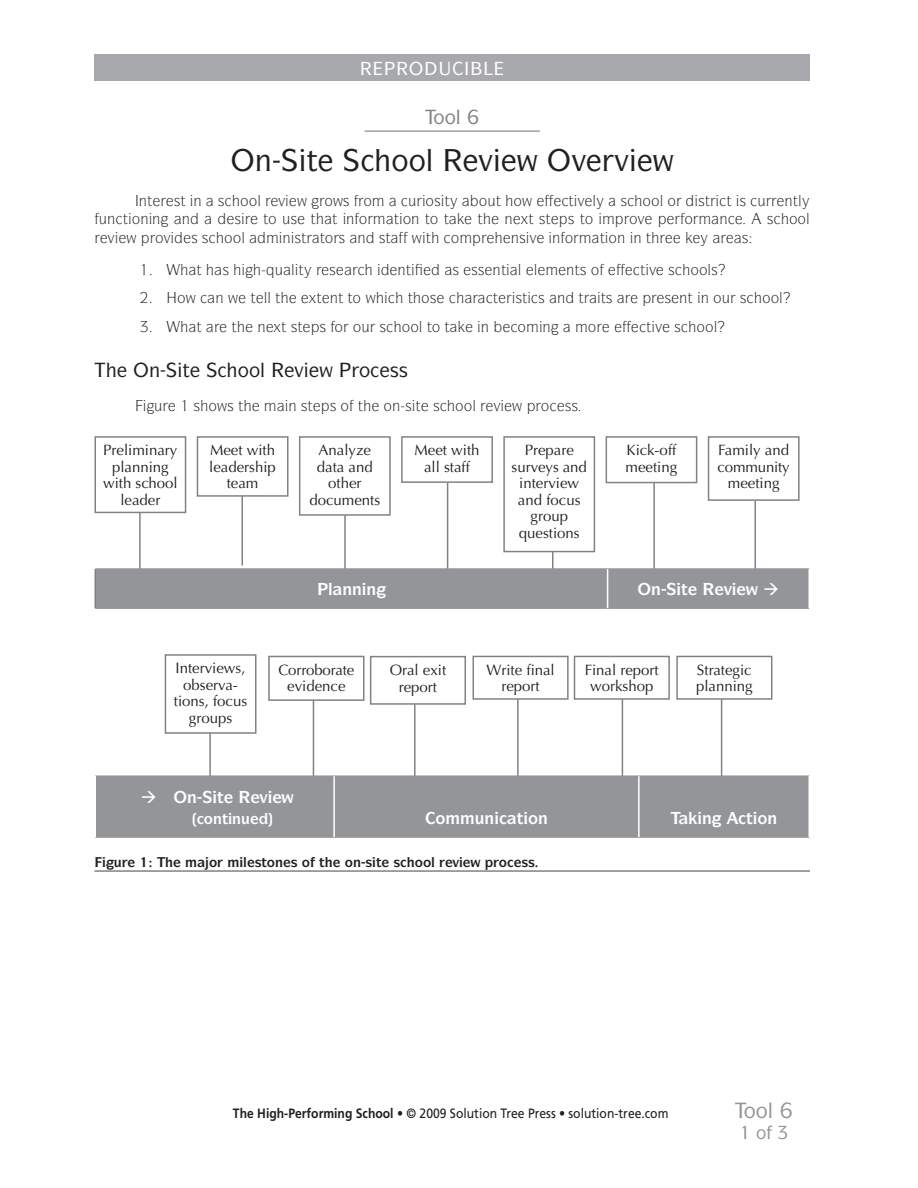
<style>
.page{position:relative;width:918px;height:1188px;background:#fff}
.page>*{position:absolute;margin:0;border:0;box-sizing:border-box;transform-origin:0 0}
.repro_header{font:500 30px "Itc Symbol";color:#231f20}
.Tool_Number_footer{font:500 21px "Itc Symbol";color:#939598}
.Heading_1{font:500 19.5px "Itc Symbol";color:#231f20}
.Repro_Tool_Number{font:500 19.5px "Itc Symbol";color:#808285}
.Table_Heading_1{font:700 16.5px "Itc Symbol";color:#fff}
.Table_Heading_1-2{font:16.5px "Wingdings";color:#fff}
.Time_Line{font:15px/16.5px "Optima LT Std";color:#231f20;text-align:center}
.Repro_Body_Text{font:15px "Itc Symbol";color:#231f20}
.Repro_Numbers{font:15px "Itc Symbol";color:#231f20}
.Repro_Numbered_First{font:15px "Itc Symbol";color:#231f20}
.Table_Heading_1-3{font:700 15px "Itc Symbol";color:#fff}
.t1{font:13.5px "Frutiger LT Std";color:#231f20;scale:.9 1}
.Figure_Caption{font:700 13.5px "Itc Symbol";color:#231f20}
.s1{font-weight:700}
</style>
<div class="page">
<div style="left:94px;top:54px;width:716px;height:27px;background:#a8a9ad"></div>
<hr style="left:242px;top:491px;width:1px;height:75px;background:#808285">
<hr style="left:364px;top:131px;width:176px;height:1px;background:#808285">
<hr style="left:754px;top:491px;width:2px;height:84px;background:#808285">
<hr style="left:653px;top:481px;width:2px;height:98px;background:#808285">
<hr style="left:344px;top:510px;width:2px;height:73px;background:#808285">
<hr style="left:447px;top:477px;width:1px;height:108px;background:#808285">
<hr style="left:552px;top:523px;width:2px;height:56px;background:#808285">
<hr style="left:721px;top:672px;width:1px;height:108px;background:#808285">
<hr style="left:622px;top:673px;width:1px;height:111px;background:#808285">
<hr style="left:209px;top:703px;width:2px;height:82px;background:#808285">
<hr style="left:517px;top:670px;width:2px;height:114px;background:#808285">
<hr style="left:414px;top:667px;width:2px;height:117px;background:#808285">
<hr style="left:313px;top:666px;width:1px;height:119px;background:#808285">
<hr style="left:139px;top:508px;width:2px;height:69px;background:#808285">
<div style="left:95px;top:437px;width:91px;height:75px;background:#fff"></div>
<div style="left:94px;top:436px;width:92px;height:77px;border:2px solid #808285"></div>
<div style="left:197px;top:437px;width:91px;height:59px;background:#fff"></div>
<div style="left:197px;top:436px;width:92px;height:61px;border:2px solid #808285"></div>
<div style="left:300px;top:437px;width:90px;height:78px;background:#fff"></div>
<div style="left:299px;top:436px;width:92px;height:80px;border:2px solid #808285"></div>
<div style="left:402px;top:437px;width:90px;height:45px;background:#fff"></div>
<div style="left:401px;top:436px;width:92px;height:47px;border:2px solid #808285"></div>
<div style="left:504px;top:437px;width:90px;height:115px;background:#fff"></div>
<div style="left:503px;top:436px;width:92px;height:116px;border:2px solid #808285"></div>
<div style="left:606px;top:436px;width:91px;height:47px;border:2px solid #808285"></div>
<div style="left:165px;top:655px;width:91px;height:78px;background:#fff"></div>
<div style="left:165px;top:654px;width:91px;height:80px;border:2px solid #808285"></div>
<div style="left:269px;top:656px;width:95px;height:44px;background:#fff"></div>
<div style="left:268px;top:656px;width:96px;height:45px;border:2px solid #808285"></div>
<div style="left:371px;top:657px;width:94px;height:47px;background:#fff"></div>
<div style="left:370px;top:656px;width:96px;height:49px;border:2px solid #808285"></div>
<div style="left:473px;top:656px;width:95px;height:43px;background:#fff"></div>
<div style="left:472px;top:656px;width:97px;height:44px;border:2px solid #808285"></div>
<div style="left:574px;top:656px;width:95px;height:43px;background:#fff"></div>
<div style="left:574px;top:656px;width:96px;height:44px;border:2px solid #808285"></div>
<div style="left:677px;top:656px;width:95px;height:43px;background:#fff"></div>
<div style="left:676px;top:656px;width:96px;height:44px;border:2px solid #808285"></div>
<hr style="left:94px;top:569px;width:2px;height:39px;background:#808285">
<div style="left:709px;top:437px;width:90px;height:63px;background:#fff"></div>
<div style="left:708px;top:436px;width:92px;height:65px;border:2px solid #808285"></div>
<hr style="left:94px;top:870px;width:716px;height:2px;background:#808285">
<div style="left:95px;top:775px;width:714px;height:63px;background:#939598"></div>
<hr style="left:333px;top:776px;width:2px;height:61px;background:#fff">
<hr style="left:808px;top:776px;width:2px;height:61px;background:#fff">
<hr style="left:94px;top:776px;width:2px;height:61px;background:#fff">
<hr style="left:638px;top:776px;width:2px;height:61px;background:#fff">
<div style="left:95px;top:568px;width:714px;height:41px;background:#939598"></div>
<svg style="left:363px;top:583px;width:3px;height:12px"></svg>
<svg style="left:377px;top:586px;width:9px;height:13px"></svg>
<svg style="left:174px;top:790px;width:12px;height:13px"></svg>
<svg style="left:198px;top:790px;width:18px;height:13px"></svg>
<svg style="left:225px;top:794px;width:8px;height:9px"></svg>
<svg style="left:193px;top:813px;width:10px;height:14px"></svg>
<svg style="left:229px;top:813px;width:3px;height:11px"></svg>
<svg style="left:251px;top:813px;width:21px;height:14px"></svg>
<svg style="left:426px;top:812px;width:9px;height:13px"></svg>
<svg style="left:446px;top:815px;width:28px;height:9px"></svg>
<svg style="left:495px;top:812px;width:21px;height:13px"></svg>
<svg style="left:524px;top:812px;width:3px;height:12px"></svg>
<svg style="left:671px;top:812px;width:30px;height:13px"></svg>
<svg style="left:712px;top:812px;width:33px;height:16px"></svg>
<svg style="left:754px;top:812px;width:3px;height:12px"></svg>
<svg style="left:638px;top:583px;width:59px;height:13px"></svg>
<svg style="left:704px;top:583px;width:74px;height:13px"></svg>
<svg style="left:240px;top:790px;width:54px;height:13px"></svg>
<p class="Repro_Tool_Number" style="left:433px;top:104px;width:29px">□□●</p>
<p class="repro_header" style="left:391px;top:141px;width:44px">□□●</p>
<p class="Repro_Body_Text" style="left:174px;top:191px;width:113px">▲▼ ■ ▲ □□● ❖</p>
<p class="Repro_Body_Text" style="left:324px;top:191px;width:49px">□ ▲ □</p>
<p class="Repro_Body_Text" style="left:408px;top:191px;width:43px">◆ □▲▼</p>
<p class="Repro_Body_Text" style="left:479px;top:191px;width:45px">□◆▼ □</p>
<p class="Repro_Body_Text" style="left:569px;top:191px;width:29px">▼❖●</p>
<p class="Repro_Body_Text" style="left:620px;top:191px;width:57px">▲ □□● □</p>
<p class="Repro_Body_Text" style="left:698px;top:191px;width:69px">▲▼ ▼ ▲ ◆</p>
<p class="Repro_Body_Text" style="left:785px;top:191px;width:19px">■▼●</p>
<p class="Repro_Body_Text" style="left:99px;top:210px;width:63px">◆■ ▼□■■</p>
<p class="Repro_Body_Text" style="left:182px;top:210px;width:10px">■</p>
<p class="Repro_Body_Text" style="left:234px;top:210px;width:134px">▲ ▼□ ◆▲ ▼ ▼ ■□</p>
<p class="Repro_Body_Text" style="left:394px;top:210px;width:57px">▼ □■ ▼□ ▼</p>
<p class="Repro_Body_Text" style="left:478px;top:210px;width:117px">▼ ■ ▼ ▲▼ ▲ ▼□</p>
<p class="Repro_Body_Text" style="left:767px;top:210px;width:45px">▲ □□●</p>
<p class="Repro_Body_Text" style="left:191px;top:228px;width:55px">▲ ▲ □□●</p>
<p class="Repro_Body_Text" style="left:283px;top:228px;width:110px">■▲▼ ▼□ ▲ ■ ▲▼</p>
<p class="Repro_Body_Text" style="left:511px;top:228px;width:64px">■▲❖ ■□</p>
<p class="Repro_Body_Text" style="left:600px;top:228px;width:53px">▼□■ ■ ▼</p>
<p class="Repro_Numbered_First" style="left:266px;top:260px;width:39px">❑◆ ●▼</p>
<p class="Repro_Numbered_First" style="left:452px;top:260px;width:87px">▲ ▲▲ ■▼ ● ●</p>
<p class="Repro_Numbered_First" style="left:566px;top:260px;width:35px">■▼▲ □</p>
<p class="Repro_Numbered_First" style="left:640px;top:260px;width:79px">▼ ❖ ▲ □□●▲</p>
<p class="Repro_Numbers" style="left:215px;top:289px;width:67px">■ ▼ ●● ▼</p>
<p class="Repro_Numbers" style="left:317px;top:289px;width:46px">▼ ■▼ ▼□</p>
<p class="Repro_Numbers" style="left:408px;top:289px;width:30px">▼ □▲</p>
<p class="Repro_Numbers" style="left:493px;top:289px;width:121px">▼ ▲▼▲ ■ ▼ ▼▲</p>
<p class="Repro_Numbers" style="left:665px;top:289px;width:120px">▲ ■▼ ■ □◆ ▲ □□●</p>
<p class="Repro_Numbers" style="left:257px;top:318px;width:194px">■ ▼ ▲▼ ▲ □ □◆ ▲ □□● ▼□ ▼</p>
<p class="Repro_Numbers" style="left:481px;top:318px;width:72px">■ □ ■</p>
<p class="Repro_Numbers" style="left:646px;top:318px;width:73px">▼❖ ▲ □□●</p>
<p class="Heading_1" style="left:238px;top:358px;width:29px">□□●</p>
<p class="Heading_1" style="left:359px;top:358px;width:50px">□ ▲▲</p>
<p class="Repro_Body_Text" style="left:154px;top:397px;width:91px">◆ ▲□▲ ▼</p>
<p class="Repro_Body_Text" style="left:288px;top:397px;width:76px">■ ▲▼ ▲ □ ▼</p>
<p class="Repro_Body_Text" style="left:384px;top:397px;width:118px">□■ ▲▼ ▲ □□● ❖</p>
<p class="Repro_Body_Text" style="left:541px;top:397px;width:39px">□ ▲▲</p>
<p class="Time_Line" style="left:103px;top:442px;width:76px">Preliminary planning with school leader</p>
<p class="Time_Line" style="left:209px;top:442px;width:68px">Meet with leadership team</p>
<p class="Time_Line" style="left:309px;top:442px;width:72px">Analyze data and other documents</p>
<p class="Time_Line" style="left:415px;top:442px;width:67px">Meet with all staff</p>
<p class="Time_Line" style="left:512px;top:442px;width:77px">Prepare surveys and interview and focus group questions</p>
<p class="Time_Line" style="left:626px;top:442px;width:53px;text-align:left">Kick-off meeting</p>
<p class="Time_Line" style="left:718px;top:442px;width:74px">Family and community meeting</p>
<p class="Table_Heading_1" style="left:328px;top:579px;width:50px">● ■■■</p>
<p class="Time_Line" style="left:174px;top:660px;width:75px">Interviews, observa&shy;tions, focus groups</p>
<p class="Time_Line" style="left:278px;top:662px;width:77px">Corroborate evidence</p>
<p class="Time_Line" style="left:390px;top:662px;width:58px">Oral exit report</p>
<p class="Time_Line" style="left:486px;top:662px;width:70px">Write final report</p>
<p class="Time_Line" style="left:585px;top:662px;width:75px">Final report workshop</p>
<p class="Time_Line" style="left:696px;top:662px;width:58px;text-align:left">Strategic planning</p>
<p class="Table_Heading_1-2" style="left:141px;top:788px;width:85px">→ ■ ▼</p>
<p class="Table_Heading_1-3" style="left:204px;top:809px;width:48px">□■▼ ■◆</p>
<p class="Table_Heading_1" style="left:435px;top:808px;width:60px">□ ◆■</p>
<p class="Table_Heading_1" style="left:517px;top:808px;width:33px">▼□■</p>
<p class="Table_Heading_1" style="left:702px;top:808px;width:77px">■ ▼□■</p>
<p class="Figure_Caption" style="left:209px;top:853px;width:117px">□ ● ▲▼□■ ▲ □ ▼</p>
<p class="Figure_Caption" style="left:345px;top:853px;width:92px">□■ ▲▼ ▲ □□●</p>
<p class="Figure_Caption" style="left:499px;top:853px;width:37px">□ ▲▲</p>
<p class="t1" style="left:233px;top:1105px;width:485px"><span class="s1">The High-Performing School •</span> © 2009 Solution Tree Press • solution-tree.com</p>
<p class="Tool_Number_footer" style="left:744px;top:1097px;width:31px">□□●</p>
</div>
